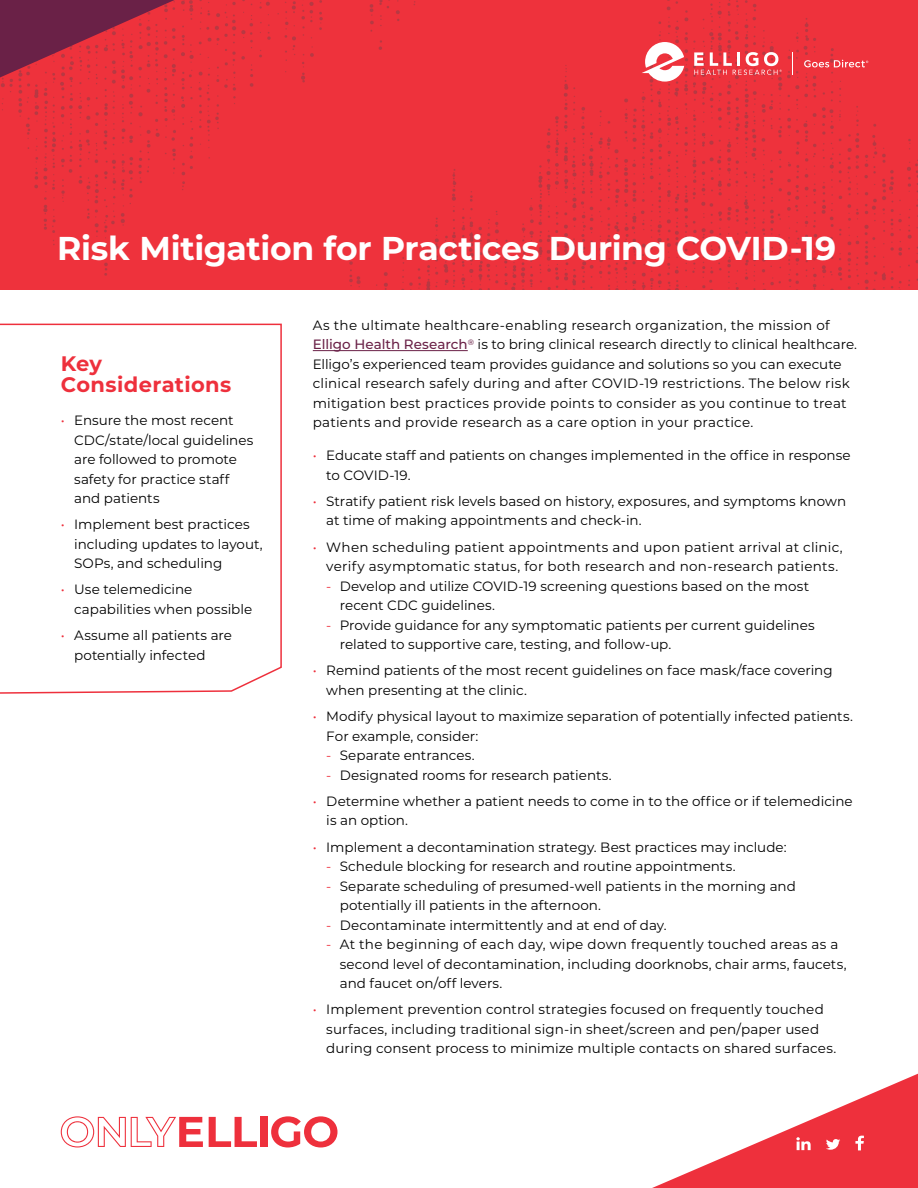
<style>
.page{position:relative;width:918px;height:1188px;background:#fff}
.page>*{position:absolute;margin:0;border:0;box-sizing:border-box;transform-origin:0 0}
.t1{font:700 33px "Montserrat";letter-spacing:-.01em;color:#fff}
.t2{font:700 21px/21px "Montserrat";letter-spacing:.015em;color:#ee303c}
.t3{font:13.5px/19.5px "Montserrat";letter-spacing:.005em;color:#000}
.s1{color:#ee303c}
.s2{font-weight:500;color:#6a2147}
</style>
<div class="page">
<hr style="left:313px;top:350px;width:155px;height:1px;background:#6a2147">
<div style="left:0;top:0;width:918px;height:289px;background:#ee323c"></div>
<svg style="left:0;top:0;width:175px;height:77px;background:#a92941"></svg>
<svg style="left:642px;top:42px;width:42px;height:40px"></svg>
<svg style="left:792px;top:52px;width:1px;height:23px"></svg>
<svg style="left:804px;top:60px;width:64px;height:7px"></svg>
<svg style="left:694px;top:52px;width:88px;height:23px;background:#ee6971"></svg>
<svg style="left:61px;top:1116px;width:142px;height:31px"></svg>
<svg style="left:209px;top:1117px;width:48px;height:30px"></svg>
<div style="left:260px;top:1117px;width:8px;height:30px;background:#ee303c"></div>
<svg style="left:271px;top:1116px;width:66px;height:32px"></svg>
<svg style="left:652px;top:1074px;width:266px;height:114px"></svg>
<svg style="left:0;top:323px;width:282px;height:371px"></svg>
<h1 class="t1" style="left:57px;top:224px;width:781px">Risk Mitigation for Practices During COVID-19</h1>
<h2 class="t2" style="left:61px;top:352px;width:172px">Key<br>Considerations</h2>
<p class="t3" style="left:74px;top:410px;width:181px;text-indent:-14px"><span class="s1">•</span> Ensure the most recent<br>CDC/state/local guidelines are followed to promote safety for practice staff and patients</p>
<p class="t3" style="left:74px;top:514px;width:190px;text-indent:-14px"><span class="s1">•</span> Implement best practices including updates to layout,<br>SOPs, and scheduling</p>
<p class="t3" style="left:74px;top:579px;width:180px;text-indent:-14px"><span class="s1">•</span> Use telemedicine capabilities when possible</p>
<p class="t3" style="left:74px;top:625px;width:159px;text-indent:-14px"><span class="s1">•</span> Assume all patients are potentially infected</p>
<p class="t3" style="left:313px;top:315px;width:546px">As the ultimate healthcare-enabling research organization, the mission of <span class="s2">Elligo Health Research</span><sup>®</sup> is to bring clinical research directly to clinical healthcare.<br>Elligo’s experienced team provides guidance and solutions so you can execute clinical research safely during and after COVID-19 restrictions. The below risk mitigation best practices provide points to consider as you continue to treat patients and provide research as a care option in your practice.</p>
<p class="t3" style="left:326px;top:445px;width:526px;text-indent:-14px"><span class="s1">•</span> Educate staff and patients on changes implemented in the office in response to COVID-19.</p>
<p class="t3" style="left:326px;top:491px;width:522px;text-indent:-14px"><span class="s1">•</span> Stratify patient risk levels based on history, exposures, and symptoms known at time of making appointments and check-in.</p>
<p class="t3" style="left:326px;top:537px;width:518px;text-indent:-14px"><span class="s1">•</span> When scheduling patient appointments and upon patient arrival at clinic, verify asymptomatic status, for both research and non-research patients.</p>
<p class="t3" style="left:340px;top:576px;width:471px;text-indent:-14px"><span class="s1">-</span> Develop and utilize COVID-19 screening questions based on the most recent CDC guidelines.</p>
<p class="t3" style="left:340px;top:615px;width:476px;text-indent:-14px"><span class="s1">-</span> Provide guidance for any symptomatic patients per current guidelines related to supportive care, testing, and follow-up.</p>
<p class="t3" style="left:326px;top:660px;width:508px;text-indent:-14px"><span class="s1">•</span> Remind patients of the most recent guidelines on face mask/face covering when presenting at the clinic.</p>
<p class="t3" style="left:326px;top:706px;width:528px;text-indent:-14px"><span class="s1">•</span> Modify physical layout to maximize separation of potentially infected patients.<br>For example, consider:</p>
<p class="t3" style="left:326px;top:745px;width:150px"><span class="s1">-</span> Separate entrances.</p>
<p class="t3" style="left:326px;top:765px;width:287px"><span class="s1">-</span> Designated rooms for research patients.</p>
<p class="t3" style="left:326px;top:791px;width:528px;text-indent:-14px"><span class="s1">•</span> Determine whether a patient needs to come in to the office or if telemedicine is an option.</p>
<p class="t3" style="left:313px;top:837px;width:475px"><span class="s1">•</span> Implement a decontamination strategy. Best practices may include:</p>
<p class="t3" style="left:326px;top:856px;width:411px"><span class="s1">-</span> Schedule blocking for research and routine appointments.</p>
<p class="t3" style="left:340px;top:876px;width:458px;text-indent:-14px"><span class="s1">-</span> Separate scheduling of presumed-well patients in the morning and potentially ill patients in the afternoon.</p>
<p class="t3" style="left:326px;top:915px;width:342px"><span class="s1">-</span> Decontaminate intermittently and at end of day.</p>
<p class="t3" style="left:340px;top:934px;width:508px;text-indent:-14px"><span class="s1">-</span> At the beginning of each day, wipe down frequently touched areas as a second level of decontamination, including doorknobs, chair arms, faucets, and faucet on/off levers.</p>
<p class="t3" style="left:326px;top:999px;width:512px;text-indent:-14px"><span class="s1">•</span> Implement prevention control strategies focused on frequently touched surfaces, including traditional sign-in sheet/screen and pen/paper used during consent process to minimize multiple contacts on shared surfaces.</p>
</div>
